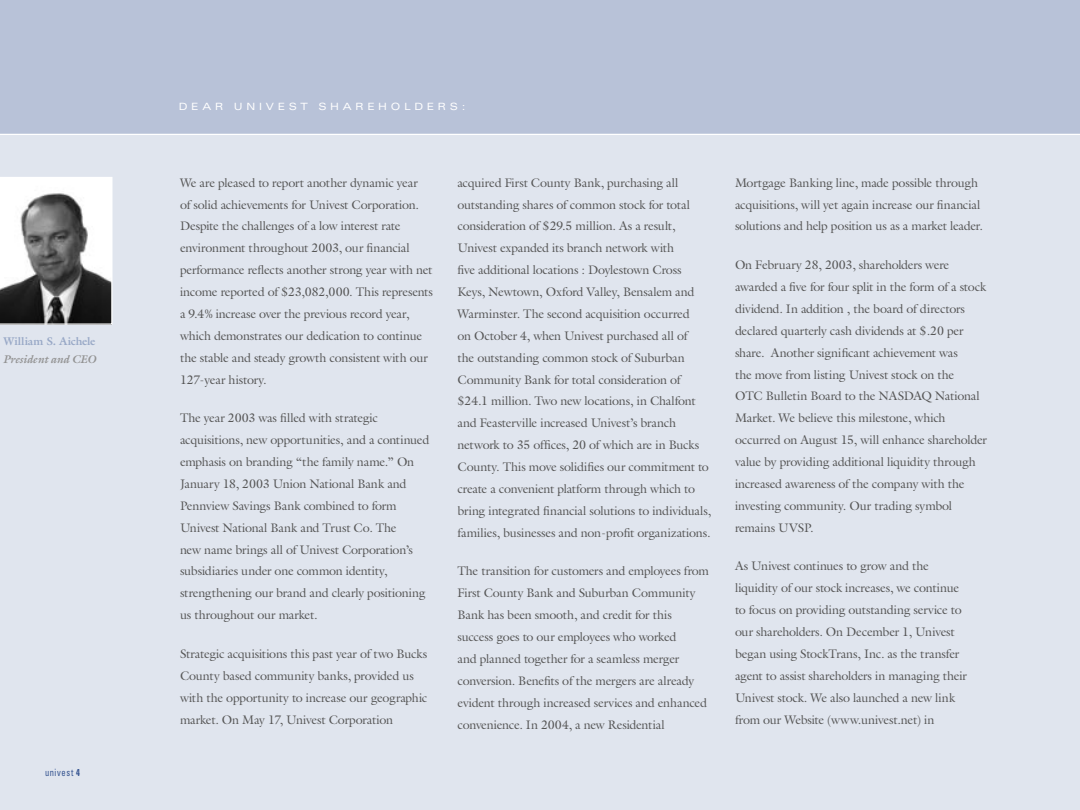
<style>
.page{position:relative;width:1080px;height:810px;background:#e0e5ee}
.page>*{position:absolute;margin:0;border:0;box-sizing:border-box;transform-origin:0 0}
.t1{font:12.5px/21.9px "Galliard";letter-spacing:-.02em;color:#565656}
.t2{font:700 11.25px "Galliard";letter-spacing:-.005em;color:#99a9c7}
.t3{font:italic 700 11.25px "Galliard";letter-spacing:-.015em;color:#939393}
.t4{font:expanded 10px "Univers";letter-spacing:.37em;color:#fff}
.t5{font:condensed 10px "Univers";letter-spacing:.07em;color:#33528f;scale:.85 1}
.s1{font-weight:700}
</style>
<div class="page">
<div style="left:0;top:0;width:1080px;height:135px;background:#b8c2d8"></div>
<hr style="left:0;top:134px;width:1080px;height:1px;background:#fff">
<svg style="left:0;top:177px;width:112px;height:148px;background:#979797"></svg>
<p class="t2" style="left:3px;top:334px;width:93px">William S. Aichele</p>
<p class="t3" style="left:3px;top:352px;width:95px">President and CEO</p>
<p class="t5" style="left:45px;top:766px;width:43px">univest <span class="s1">4</span></p>
<p class="t4" style="left:179px;top:100px;width:288px">DEAR UNIVEST SHAREHOLDERS:</p>
<p class="t1" style="left:180px;top:171px;width:255px">We are pleased to report another dynamic year<br>of solid achievements for Univest Corporation.<br>Despite the challenges of a low interest rate environment throughout 2003, our financial performance reflects another strong year with net income reported of $23,082,000. This represents a 9.4% increase over the previous record year, which demonstrates our dedication to continue the stable and steady growth consistent with our 127-year history.</p>
<p class="t1" style="left:180px;top:407px;width:251px">The year 2003 was filled with strategic acquisitions, new opportunities, and a continued emphasis on branding “the family name.” On January 18, 2003 Union National Bank and Pennview Savings Bank combined to form Univest National Bank and Trust Co. The<br>new name brings all of Univest Corporation’s subsidiaries under one common identity, strengthening our brand and clearly positioning us throughout our market.</p>
<p class="t1" style="left:180px;top:643px;width:249px">Strategic acquisitions this past year of two Bucks County based community banks, provided us with the opportunity to increase our geographic market. On May 17, Univest Corporation</p>
<p class="t1" style="left:458px;top:171px;width:255px">acquired First County Bank, purchasing all outstanding shares of common stock for total consideration of $29.5 million. As a result, Univest expanded its branch network with<br>five additional locations : Doylestown Cross Keys, Newtown, Oxford Valley, Bensalem and Warminster. The second acquisition occurred<br>on October 4, when Univest purchased all of<br>the outstanding common stock of Suburban Community Bank for total consideration of $24.1 million. Two new locations, in Chalfont and Feasterville increased Univest’s branch network to 35 offices, 20 of which are in Bucks County. This move solidifies our commitment to create a convenient platform through which to bring integrated financial solutions to individuals, families, businesses and non-profit organizations.</p>
<p class="t1" style="left:458px;top:560px;width:253px">The transition for customers and employees from First County Bank and Suburban Community Bank has been smooth, and credit for this success goes to our employees who worked<br>and planned together for a seamless merger conversion. Benefits of the mergers are already evident through increased services and enhanced convenience. In 2004, a new Residential</p>
<p class="t1" style="left:735px;top:171px;width:250px">Mortgage Banking line, made possible through acquisitions, will yet again increase our financial solutions and help position us as a market leader.</p>
<p class="t1" style="left:735px;top:254px;width:253px">On February 28, 2003, shareholders were awarded a five for four split in the form of a stock dividend. In addition , the board of directors declared quarterly cash dividends at $.20 per share. Another significant achievement was<br>the move from listing Univest stock on the<br>OTC Bulletin Board to the NASDAQ National Market. We believe this milestone, which occurred on August 15, will enhance shareholder value by providing additional liquidity through increased awareness of the company with the investing community. Our trading symbol remains UVSP.</p>
<p class="t1" style="left:735px;top:555px;width:234px">As Univest continues to grow and the liquidity of our stock increases, we continue to focus on providing outstanding service to our shareholders. On December 1, Univest began using StockTrans, Inc. as the transfer agent to assist shareholders in managing their Univest stock. We also launched a new link from our Website (www.univest.net) in</p>
</div>
